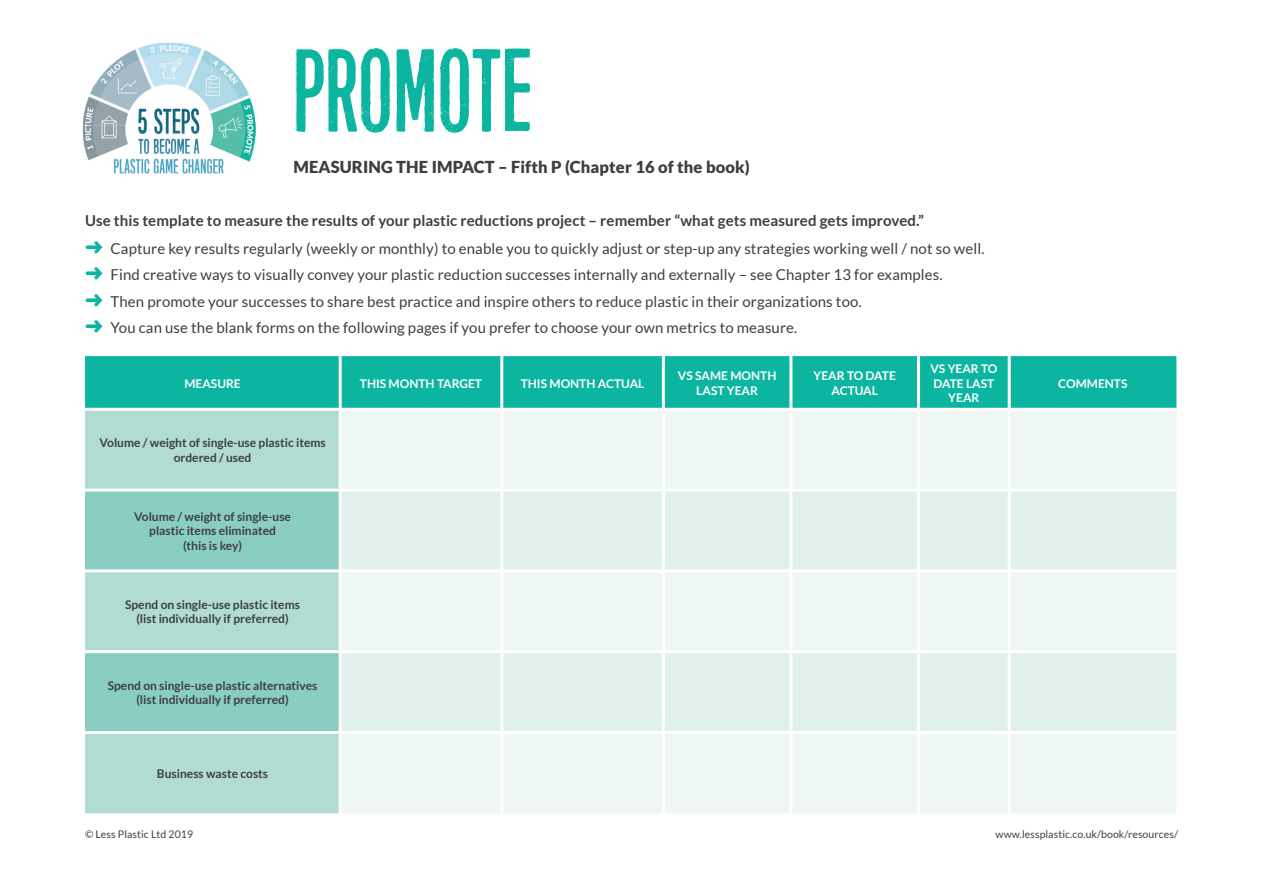
<style>
.page{position:relative;width:1263px;height:893px;background:#fff}
.page>*{position:absolute;margin:0;border:0;box-sizing:border-box;transform-origin:0 0}
.t1{font:120px "Eight Days A Week";color:#0bb5a0}
.t2{font:900 16.5px "Lato";letter-spacing:.01em;color:#3e3e3f}
.t3{font:15px/26.5px "Lato";letter-spacing:.01em;color:#3e3e3f}
.t4{font:700 12px/14.4px "Lato";color:#3e3e3f;text-align:center}
.t5{font:700 12px/14.4px "Lato";color:#fff;text-align:center}
.t6{font:10.5px "Lato";letter-spacing:.01em;color:#3e3e3f}
.s1{font-weight:700}
.s2{color:#0bb5a0}
</style>
<div class="page">
<img style="left:113px;top:112px;width:143px;height:61px">
<img style="left:95px;top:43px;width:116px;height:41px">
<img style="left:211px;top:53px;width:43px;height:114px">
<img style="left:83px;top:84px;width:128px;height:82px">
<div style="left:85px;top:356px;width:1091px;height:52px;background:#0bb5a0"></div>
<div style="left:85px;top:411px;width:254px;height:402px;background:#b1dcd4"></div>
<div style="left:342px;top:411px;width:834px;height:402px;background:#eef7f4"></div>
<svg style="left:85px;top:492px;width:254px;height:239px;background:#97d2c8"></svg>
<svg style="left:342px;top:492px;width:834px;height:239px;background:#e4f2ef"></svg>
<hr style="left:339px;top:356px;width:3px;height:52px;background:#fff">
<hr style="left:500px;top:356px;width:3px;height:52px;background:#fff">
<hr style="left:662px;top:356px;width:3px;height:52px;background:#fff">
<hr style="left:789px;top:356px;width:3px;height:52px;background:#fff">
<hr style="left:917px;top:356px;width:3px;height:52px;background:#fff">
<hr style="left:1008px;top:356px;width:3px;height:52px;background:#fff">
<hr style="left:500px;top:411px;width:3px;height:78px;background:#fff">
<hr style="left:662px;top:411px;width:3px;height:78px;background:#fff">
<hr style="left:789px;top:411px;width:3px;height:78px;background:#fff">
<hr style="left:917px;top:411px;width:3px;height:78px;background:#fff">
<hr style="left:1008px;top:411px;width:3px;height:78px;background:#fff">
<hr style="left:85px;top:489px;width:255px;height:3px;background:#fff">
<hr style="left:340px;top:489px;width:162px;height:3px;background:#fff">
<hr style="left:502px;top:489px;width:161px;height:3px;background:#fff">
<hr style="left:500px;top:492px;width:3px;height:77px;background:#fff">
<hr style="left:663px;top:489px;width:128px;height:3px;background:#fff">
<hr style="left:662px;top:492px;width:3px;height:77px;background:#fff">
<hr style="left:791px;top:489px;width:127px;height:3px;background:#fff">
<hr style="left:789px;top:492px;width:3px;height:77px;background:#fff">
<hr style="left:918px;top:489px;width:91px;height:3px;background:#fff">
<hr style="left:917px;top:492px;width:3px;height:77px;background:#fff">
<hr style="left:1009px;top:489px;width:167px;height:3px;background:#fff">
<hr style="left:1008px;top:492px;width:3px;height:77px;background:#fff">
<hr style="left:85px;top:569px;width:255px;height:3px;background:#fff">
<hr style="left:340px;top:569px;width:162px;height:3px;background:#fff">
<hr style="left:502px;top:569px;width:161px;height:3px;background:#fff">
<hr style="left:500px;top:572px;width:3px;height:78px;background:#fff">
<hr style="left:663px;top:569px;width:128px;height:3px;background:#fff">
<hr style="left:662px;top:572px;width:3px;height:78px;background:#fff">
<hr style="left:791px;top:569px;width:127px;height:3px;background:#fff">
<hr style="left:789px;top:572px;width:3px;height:78px;background:#fff">
<hr style="left:918px;top:569px;width:91px;height:3px;background:#fff">
<hr style="left:917px;top:572px;width:3px;height:78px;background:#fff">
<hr style="left:1009px;top:569px;width:167px;height:3px;background:#fff">
<hr style="left:1008px;top:572px;width:3px;height:78px;background:#fff">
<hr style="left:85px;top:650px;width:255px;height:3px;background:#fff">
<hr style="left:340px;top:650px;width:162px;height:3px;background:#fff">
<hr style="left:502px;top:650px;width:161px;height:3px;background:#fff">
<hr style="left:500px;top:653px;width:3px;height:78px;background:#fff">
<hr style="left:663px;top:650px;width:128px;height:3px;background:#fff">
<hr style="left:662px;top:653px;width:3px;height:78px;background:#fff">
<hr style="left:791px;top:650px;width:127px;height:3px;background:#fff">
<hr style="left:789px;top:653px;width:3px;height:78px;background:#fff">
<hr style="left:918px;top:650px;width:91px;height:3px;background:#fff">
<hr style="left:917px;top:653px;width:3px;height:78px;background:#fff">
<hr style="left:1009px;top:650px;width:167px;height:3px;background:#fff">
<hr style="left:1008px;top:653px;width:3px;height:78px;background:#fff">
<hr style="left:85px;top:731px;width:255px;height:3px;background:#fff">
<hr style="left:340px;top:731px;width:162px;height:3px;background:#fff">
<hr style="left:502px;top:731px;width:161px;height:3px;background:#fff">
<hr style="left:500px;top:734px;width:3px;height:79px;background:#fff">
<hr style="left:663px;top:731px;width:128px;height:3px;background:#fff">
<hr style="left:662px;top:734px;width:3px;height:79px;background:#fff">
<hr style="left:791px;top:731px;width:127px;height:3px;background:#fff">
<hr style="left:789px;top:734px;width:3px;height:79px;background:#fff">
<hr style="left:918px;top:731px;width:91px;height:3px;background:#fff">
<hr style="left:917px;top:734px;width:3px;height:79px;background:#fff">
<hr style="left:1009px;top:731px;width:167px;height:3px;background:#fff">
<hr style="left:1008px;top:734px;width:3px;height:79px;background:#fff">
<h1 class="t1" style="left:293px;top:28px;width:240px">PROMOTE</h1>
<p class="t2" style="left:293px;top:158px;width:458px">MEASURING THE IMPACT – Fifth P (Chapter 16 of the book)</p>
<p class="t3" style="left:85px;top:206px;width:901px;line-height:28px"><span class="s1">Use this template to measure the results of your plastic reductions project – remember “what gets measured gets improved.”<br></span><span class="s2">➜</span> Capture key results regularly (weekly or monthly) to enable you to quickly adjust or step-up any strategies working well / not so well.</p>
<p class="t3" style="left:85px;top:261px;width:859px"><span class="s2">➜</span> Find creative ways to visually convey your plastic reduction successes internally and externally – see Chapter 13 for examples. <span class="s2">➜</span> Then promote your successes to share best practice and inspire others to reduce plastic in their organizations too.<br><span class="s2">➜</span> You can use the blank forms on the following pages if you prefer to choose your own metrics to measure.</p>
<p class="t5" style="left:184px;top:376px;width:58px">MEASURE</p>
<p class="t5" style="left:360px;top:376px;width:124px">THIS MONTH TARGET</p>
<p class="t5" style="left:521px;top:376px;width:125px">THIS MONTH ACTUAL</p>
<p class="t5" style="left:678px;top:369px;width:100px">VS SAME MONTH<br>LAST YEAR</p>
<p class="t5" style="left:813px;top:369px;width:84px">YEAR TO DATE<br>ACTUAL</p>
<p class="t5" style="left:930px;top:361px;width:68px">VS YEAR TO<br>DATE LAST<br>YEAR</p>
<p class="t4" style="left:99px;top:436px;width:228px">Volume / weight of single-use plastic items ordered / used</p>
<p class="t4" style="left:134px;top:509px;width:158px">Volume / weight of single-use plastic items eliminated<br>(this is key)</p>
<p class="t4" style="left:125px;top:597px;width:176px">Spend on single-use plastic items (list individually if preferred)</p>
<p class="t4" style="left:108px;top:678px;width:211px">Spend on single-use plastic alternatives (list individually if preferred)</p>
<p class="t4" style="left:157px;top:766px;width:113px">Business waste costs</p>
<p class="t5" style="left:1058px;top:376px;width:71px">COMMENTS</p>
<p class="t6" style="left:85px;top:828px;width:110px">© Less Plastic Ltd 2019</p>
<p class="t6" style="left:996px;top:828px;width:184px">www.lessplastic.co.uk/book/resources/</p>
</div>
